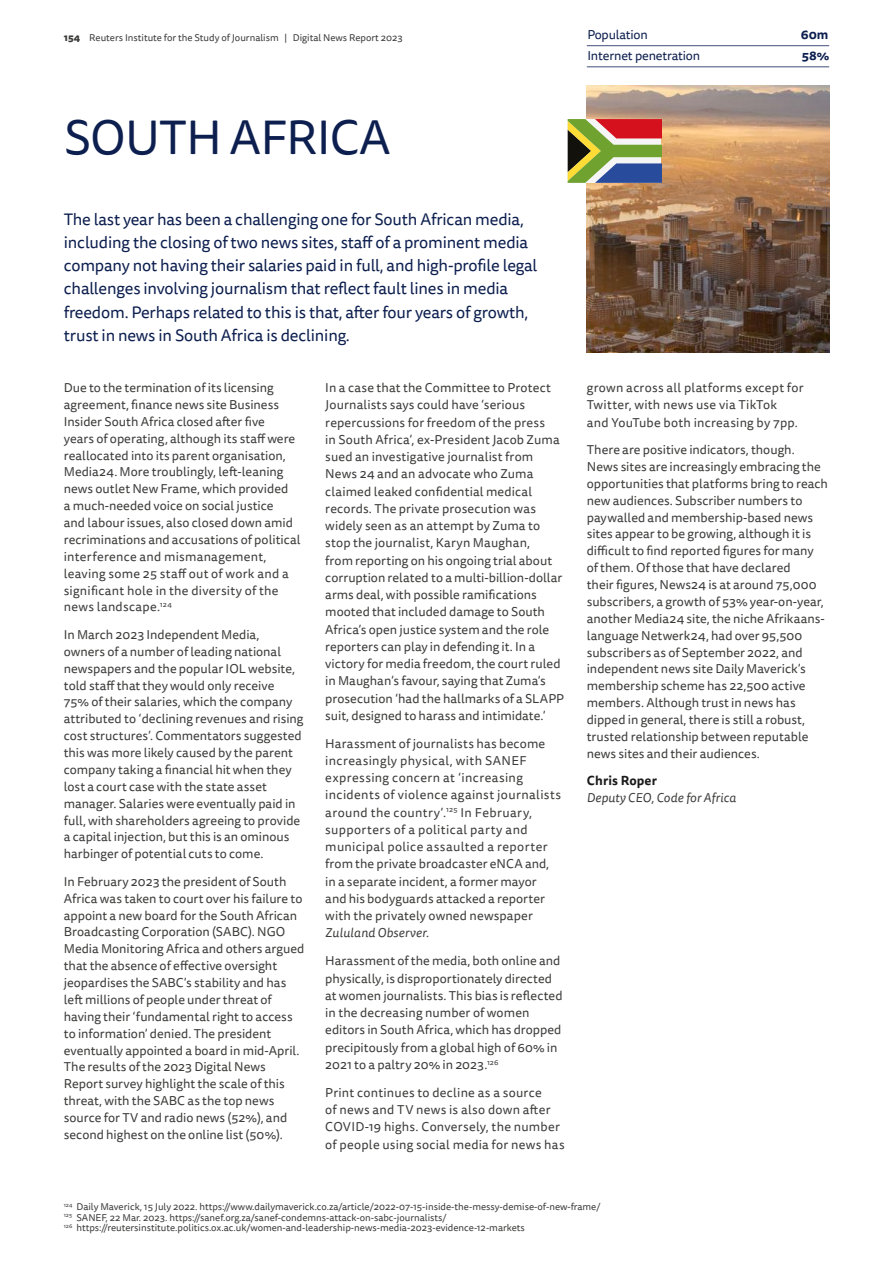
<style>
.page{position:relative;width:893px;height:1263px;background:#fff}
.page>*{position:absolute;margin:0;border:0;box-sizing:border-box;transform-origin:0 0}
.t1{font:48px "Tisa Sans Pro";letter-spacing:-.015em;color:#0d1f4f}
.t2{font:16.5px/23.2px "Tisa Sans Pro";letter-spacing:-.01em;color:#0d1f4f}
.t3{font:12.75px/16.8px "Tisa Sans Pro";letter-spacing:.005em;color:#3c3c3b}
.t4{font:12.75px "Tisa Sans Pro";letter-spacing:-.01em;color:#0d1f4f}
.t5{font:italic 12.75px "Tisa Sans Pro";letter-spacing:.01em;color:#3c3c3b}
.t6{font:700 12.75px "Tisa Sans Pro";letter-spacing:.01em;color:#1a1a1a}
.t7{font:700 12.75px "Tisa Sans Pro";color:#0d1f4f}
.t8{font:9.75px/10.5px "Tisa Sans Pro";color:#3c3c3b}
.s1{font-weight:800}
.s2{font-style:italic}
</style>
<div class="page">
<hr style="left:587px;top:45px;width:242px;height:1px;background:#434d7b">
<hr style="left:587px;top:67px;width:242px;height:1px;background:#434d7b">
<img style="left:587px;top:85px;width:242px;height:268px">
<svg style="left:568px;top:119px;width:93px;height:64px;background:#907f5f"></svg>
<p class="t8" style="left:64px;top:33px;width:340px"><span class="s1">154</span> Reuters Institute for the Study of Journalism | Digital News Report 2023</p>
<h1 class="t1" style="left:64px;top:105px;width:328px">SOUTH AFRICA</h1>
<p class="t2" style="left:64px;top:208px;width:475px">The last year has been a challenging one for South African media, including the closing of two news sites, staff of a prominent media company not having their salaries paid in full, and high-profile legal challenges involving journalism that reflect fault lines in media freedom. Perhaps related to this is that, after four years of growth, trust in news in South Africa is declining.</p>
<p class="t3" style="left:64px;top:379px;width:238px">Due to the termination of its licensing agreement, finance news site Business Insider South Africa closed after five<br>years of operating, although its staff were reallocated into its parent organisation, Media24. More troublingly, left-leaning news outlet New Frame, which provided<br>a much-needed voice on social justice<br>and labour issues, also closed down amid recriminations and accusations of political interference and mismanagement, leaving some 25 staff out of work and a significant hole in the diversity of the news landscape.<sup>124</sup></p>
<p class="t3" style="left:64px;top:626px;width:241px">In March 2023 Independent Media, owners of a number of leading national newspapers and the popular IOL website, told staff that they would only receive<br>75% of their salaries, which the company attributed to ‘declining revenues and rising cost structures’. Commentators suggested this was more likely caused by the parent company taking a financial hit when they lost a court case with the state asset manager. Salaries were eventually paid in full, with shareholders agreeing to provide a capital injection, but this is an ominous harbinger of potential cuts to come.</p>
<p class="t3" style="left:64px;top:873px;width:242px">In February 2023 the president of South Africa was taken to court over his failure to appoint a new board for the South African Broadcasting Corporation (SABC). NGO Media Monitoring Africa and others argued that the absence of effective oversight jeopardises the SABC’s stability and has left millions of people under threat of having their ‘fundamental right to access to information’ denied. The president eventually appointed a board in mid-April.<br>The results of the 2023 Digital News Report survey highlight the scale of this threat, with the SABC as the top news source for TV and radio news (52%), and second highest on the online list (50%).</p>
<p class="t3" style="left:325px;top:379px;width:240px;line-height:17.2px">In a case that the Committee to Protect Journalists says could have ‘serious repercussions for freedom of the press<br>in South Africa’, ex-President Jacob Zuma sued an investigative journalist from News 24 and an advocate who Zuma claimed leaked confidential medical records. The private prosecution was widely seen as an attempt by Zuma to stop the journalist, Karyn Maughan,<br>from reporting on his ongoing trial about corruption related to a multi-billion-dollar arms deal, with possible ramifications mooted that included damage to South Africa’s open justice system and the role reporters can play in defending it. In a victory for media freedom, the court ruled in Maughan’s favour, saying that Zuma’s prosecution ‘had the hallmarks of a SLAPP suit, designed to harass and intimidate.’</p>
<p class="t3" style="left:325px;top:735px;width:237px;line-height:17.2px">Harassment of journalists has become increasingly physical, with SANEF expressing concern at ‘increasing incidents of violence against journalists around the country’.<sup>125</sup> In February, supporters of a political party and municipal police assaulted a reporter from the private broadcaster eNCA and, in a separate incident, a former mayor and his bodyguards attacked a reporter with the privately owned newspaper <span class="s2">Zululand Observer</span>.</p>
<p class="t3" style="left:325px;top:953px;width:239px;line-height:17.2px">Harassment of the media, both online and physically, is disproportionately directed at women journalists. This bias is reflected in the decreasing number of women editors in South Africa, which has dropped precipitously from a global high of 60% in 2021 to a paltry 20% in 2023.<sup>126</sup></p>
<p class="t3" style="left:325px;top:1084px;width:241px;line-height:17.2px">Print continues to decline as a source<br>of news and TV news is also down after COVID-19 highs. Conversely, the number of people using social media for news has</p>
<p class="t4" style="left:587px;top:26px;width:62px">Population</p>
<p class="t7" style="left:801px;top:25px;width:29px">60m</p>
<p class="t4" style="left:587px;top:47px;width:114px">Internet penetration</p>
<p class="t7" style="left:802px;top:46px;width:29px">58%</p>
<p class="t3" style="left:587px;top:379px;width:218px;line-height:17.2px">grown across all platforms except for<br>Twitter, with news use via TikTok<br>and YouTube both increasing by 7pp.</p>
<p class="t3" style="left:587px;top:441px;width:243px">There are positive indicators, though.<br>News sites are increasingly embracing the opportunities that platforms bring to reach new audiences. Subscriber numbers to paywalled and membership-based news sites appear to be growing, although it is difficult to find reported figures for many<br>of them. Of those that have declared<br>their figures, News24 is at around 75,000 subscribers, a growth of 53% year-on-year, another Media24 site, the niche Afrikaans&shy;language Netwerk24, had over 95,500 subscribers as of September 2022, and independent news site Daily Maverick’s membership scheme has 22,500 active members. Although trust in news has dipped in general, there is still a robust, trusted relationship between reputable news sites and their audiences.</p>
<p class="t6" style="left:587px;top:771px;width:72px">Chris Roper</p>
<p class="t5" style="left:587px;top:789px;width:151px">Deputy CEO, Code for Africa</p>
<p class="t8" style="left:64px;top:1201px;width:538px"><sup>124</sup> Daily Maverick, 15 July 2022. https://www.dailymaverick.co.za/article/2022-07-15-inside-the-messy-demise-of-new-frame/<br><sup>125</sup> SANEF, 22 Mar. 2023. https://sanef.org.za/sanef-condemns-attack-on-sabc-journalists/<br><sup>126</sup> https://reutersinstitute.politics.ox.ac.uk/women-and-leadership-news-media-2023-evidence-12-markets</p>
</div>
